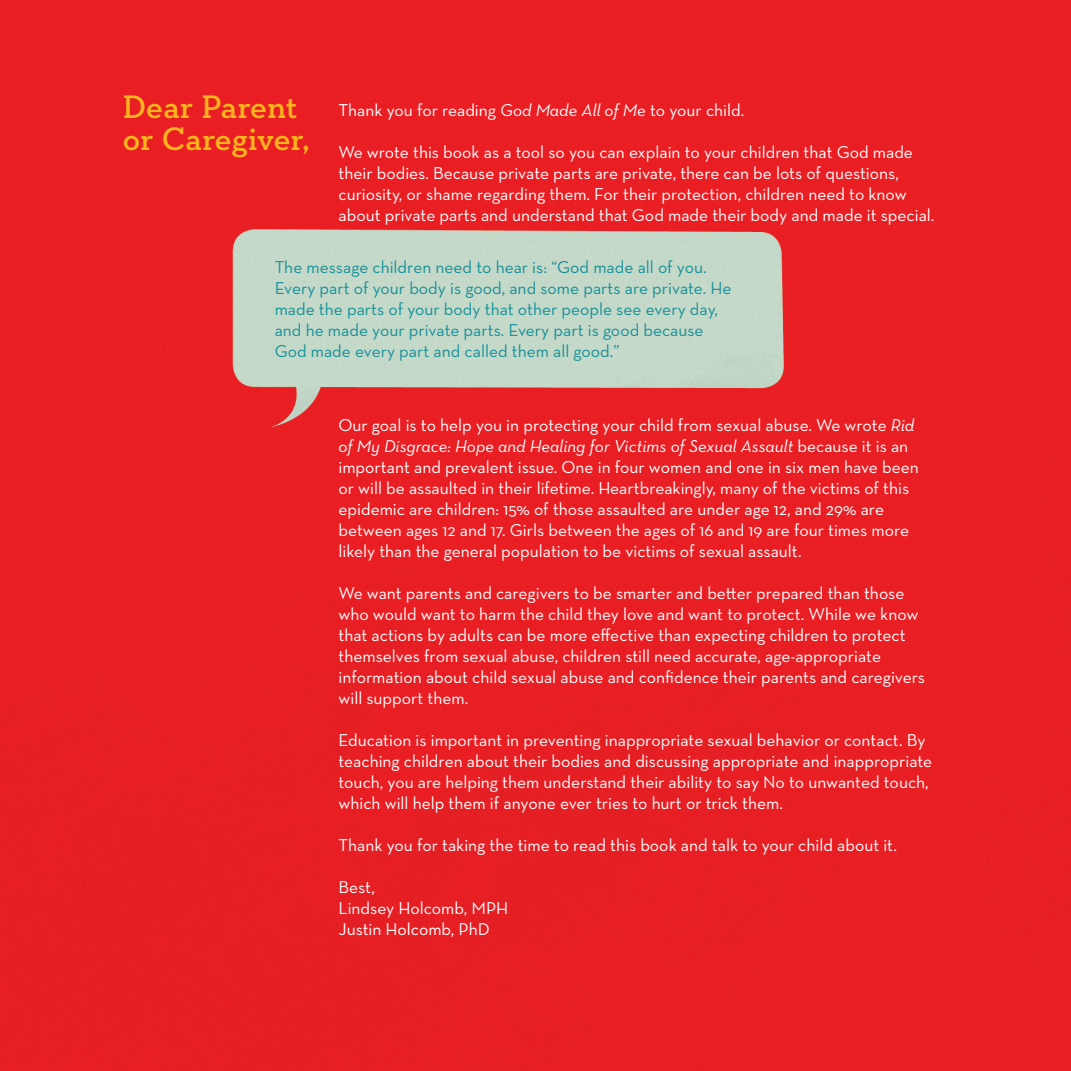
<style>
.page{position:relative;width:1071px;height:1071px;background:#fff}
.page>*{position:absolute;margin:0;border:0;box-sizing:border-box;transform-origin:0 0}
.t1{font:600 33.25px/31.5px "Neutraface Slab Text";color:#fbb31e}
.t2{font:17.5px/21px "Neutraface Text";color:#fff}
.t3{font:17.5px/21px "Neutraface Text";color:#169199}
.s1{font-style:italic}
</style>
<div class="page">
<img style="left:0;top:0;width:1071px;height:1071px">
<p class="t1" style="left:123px;top:91px;width:189px">Dear Parent or Caregiver,</p>
<p class="t2" style="left:339px;top:99px;width:407px">Thank you for reading <span class="s1">God Made All of Me</span> to your child.</p>
<p class="t2" style="left:339px;top:141px;width:597px">We wrote this book as a tool so you can explain to your children that God made their bodies. Because private parts are private, there can be lots of questions, curiosity, or shame regarding them. For their protection, children need to know about private parts and understand that God made their body and made it special.</p>
<p class="t3" style="left:275px;top:257px;width:458px">The message children need to hear is: “God made all of you.<br>Every part of your body is good, and some parts are private. He made the parts of your body that other people see every day, and he made your private parts. Every part is good because God made every part and called them all good.”</p>
<p class="t2" style="left:339px;top:414px;width:582px">Our goal is to help you in protecting your child from sexual abuse. We wrote <span class="s1">Rid of My Disgrace: Hope and Healing for Victims of Sexual Assault</span> because it is an important and prevalent issue. One in four women and one in six men have been or will be assaulted in their lifetime. Heartbreakingly, many of the victims of this epidemic are children: 15% of those assaulted are under age 12, and 29% are between ages 12 and 17. Girls between the ages of 16 and 19 are four times more likely than the general population to be victims of sexual assault.</p>
<p class="t2" style="left:339px;top:582px;width:588px">We want parents and caregivers to be smarter and better prepared than those who would want to harm the child they love and want to protect. While we know that actions by adults can be more effective than expecting children to protect themselves from sexual abuse, children still need accurate, age-appropriate information about child sexual abuse and confidence their parents and caregivers will support them.</p>
<p class="t2" style="left:339px;top:729px;width:595px">Education is important in preventing inappropriate sexual behavior or contact. By teaching children about their bodies and discussing appropriate and inappropriate touch, you are helping them understand their ability to say No to unwanted touch, which will help them if anyone ever tries to hurt or trick them.</p>
<p class="t2" style="left:339px;top:834px;width:560px">Thank you for taking the time to read this book and talk to your child about it.</p>
<p class="t2" style="left:339px;top:876px;width:38px">Best,</p>
<p class="t2" style="left:339px;top:897px;width:171px">Lindsey Holcomb, MPH</p>
<p class="t2" style="left:339px;top:918px;width:153px">Justin Holcomb, PhD</p>
</div>
